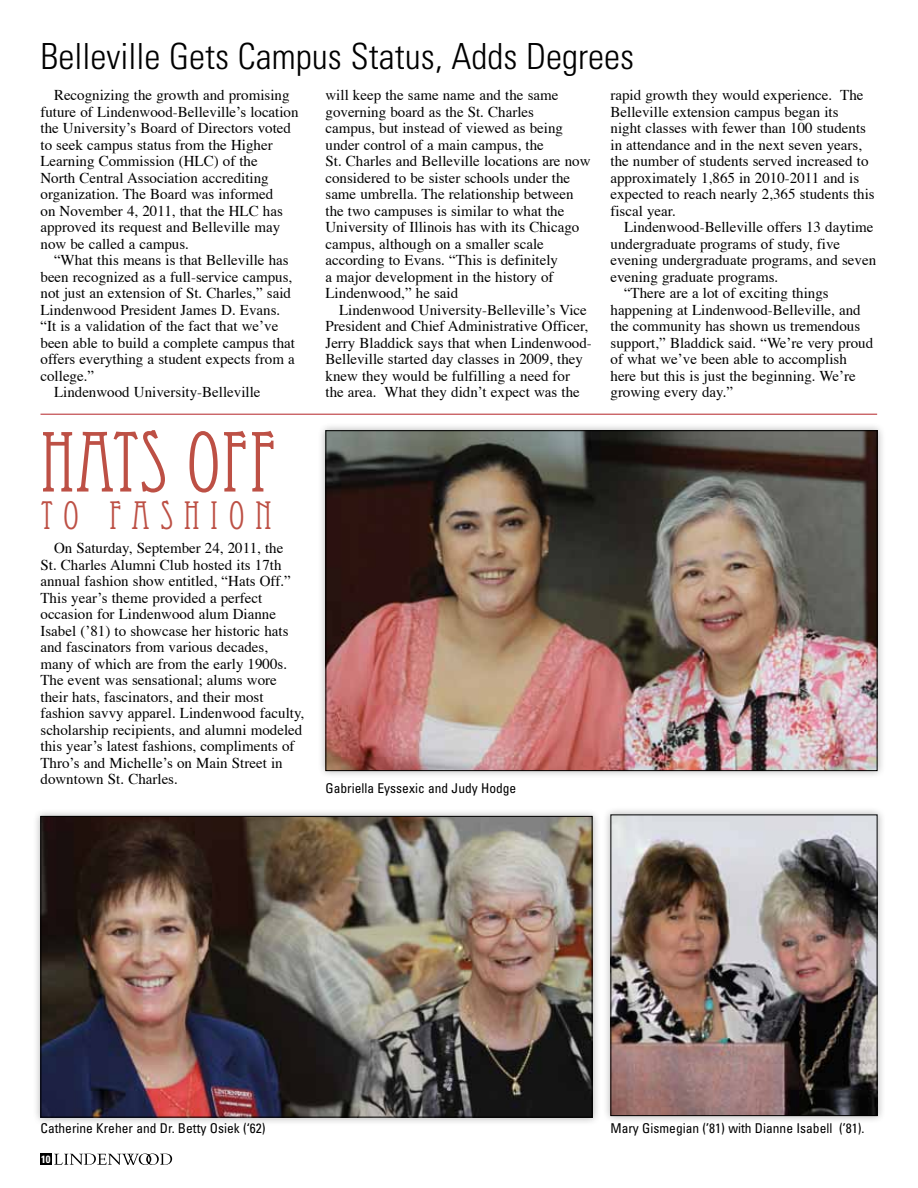
<style>
.page{position:relative;width:918px;height:1188px;background:#fff}
.page>*{position:absolute;margin:0;border:0;box-sizing:border-box;transform-origin:0 0}
.t1{font:84px "Eccentric Std";color:#bd5045}
.t2{font:39px "Eccentric Std";letter-spacing:.27em;color:#bd5045}
.t3{font:300 condensed 36px "Univers";color:#000}
.t4{font:15px/16.5px "Times";color:#000}
.t5{font:condensed 13.5px "Univers LT Std";color:#000}
.t6{font:700 condensed 10.5px "Univers";color:#fff}
</style>
<div class="page">
<svg style="left:54px;top:1154px;width:118px;height:11px"></svg>
<div style="left:40px;top:1154px;width:12px;height:11px;background:#000"></div>
<hr style="left:40px;top:414px;width:837px;height:1px;background:#b42428">
<div style="left:317px;top:422px;width:569px;height:357px;background:#000;opacity:.3"></div>
<img style="left:328px;top:432px;width:548px;height:337px">
<div style="left:32px;top:808px;width:569px;height:318px;background:#000;opacity:.3"></div>
<img style="left:42px;top:818px;width:548px;height:298px">
<div style="left:40px;top:816px;width:552px;height:302px;border:1px solid #000"></div>
<div style="left:602px;top:806px;width:284px;height:319px;background:#000;opacity:.3"></div>
<img style="left:612px;top:816px;width:264px;height:298px">
<div style="left:610px;top:814px;width:268px;height:302px;border:1px solid #000"></div>
<h3 class="t3" style="left:40px;top:34px;width:595px">Belleville Gets Campus Status, Adds Degrees</h3>
<p class="t4" style="left:40px;top:86px;width:260px;text-indent:14px">Recognizing the growth and promising future of Lindenwood-Belleville’s location the University’s Board of Directors voted to seek campus status from the Higher Learning Commission (HLC) of the<br>North Central Association accrediting organization. The Board was informed<br>on November 4, 2011, that the HLC has approved its request and Belleville may now be called a campus.</p>
<p class="t4" style="left:54px;top:251px;width:236px">“What this means is that Belleville has</p>
<p class="t4" style="left:40px;top:267px;width:253px">been recognized as a full-service campus,</p>
<p class="t4" style="left:40px;top:284px;width:252px">not just an extension of St. Charles,” said</p>
<p class="t4" style="left:40px;top:300px;width:241px">Lindenwood President James D. Evans.</p>
<p class="t4" style="left:40px;top:317px;width:239px">“It is a validation of the fact that we’ve</p>
<p class="t4" style="left:40px;top:333px;width:256px">been able to build a complete campus that</p>
<p class="t4" style="left:40px;top:350px;width:256px">offers everything a student expects from a</p>
<p class="t4" style="left:40px;top:366px;width:55px">college.”</p>
<p class="t4" style="left:54px;top:383px;width:208px">Lindenwood University-Belleville</p>
<h1 class="t1" style="left:40px;top:414px;width:238px">HATS OFF</h1>
<h2 class="t2" style="left:40px;top:493px;width:233px">TO FASHION</h2>
<p class="t4" style="left:40px;top:539px;width:265px;text-indent:14px">On Saturday, September 24, 2011, the<br>St. Charles Alumni Club hosted its 17th annual fashion show entitled, “Hats Off.” This year’s theme provided a perfect occasion for Lindenwood alum Dianne Isabel (’81) to showcase her historic hats and fascinators from various decades, many of which are from the early 1900s.<br>The event was sensational; alums wore their hats, fascinators, and their most fashion savvy apparel. Lindenwood faculty, scholarship recipients, and alumni modeled this year’s latest fashions, compliments of Thro’s and Michelle’s on Main Street in downtown St. Charles.</p>
<p class="t4" style="left:326px;top:86px;width:267px">will keep the same name and the same governing board as the St. Charles<br>campus, but instead of viewed as being under control of a main campus, the<br>St. Charles and Belleville locations are now considered to be sister schools under the same umbrella. The relationship between the two campuses is similar to what the University of Illinois has with its Chicago campus, although on a smaller scale according to Evans. “This is definitely<br>a major development in the history of Lindenwood,” he said</p>
<p class="t4" style="left:326px;top:300px;width:268px;text-indent:14px">Lindenwood University-Belleville’s Vice President and Chief Administrative Officer, Jerry Bladdick says that when Lindenwood-Belleville started day classes in 2009, they knew they would be fulfilling a need for the area. What they didn’t expect was the</p>
<p class="t4" style="left:610px;top:86px;width:266px">rapid growth they would experience. The Belleville extension campus began its<br>night classes with fewer than 100 students in attendance and in the next seven years, the number of students served increased to approximately 1,865 in 2010-2011 and is expected to reach nearly 2,365 students this fiscal year.</p>
<p class="t4" style="left:624px;top:218px;width:251px">Lindenwood-Belleville offers 13 daytime</p>
<p class="t4" style="left:610px;top:234px;width:231px">undergraduate programs of study, five</p>
<p class="t4" style="left:610px;top:251px;width:267px">evening undergraduate programs, and seven</p>
<p class="t4" style="left:610px;top:267px;width:169px">evening graduate programs.</p>
<p class="t4" style="left:624px;top:284px;width:206px">“There are a lot of exciting things</p>
<p class="t4" style="left:610px;top:300px;width:252px">happening at Lindenwood-Belleville, and</p>
<p class="t4" style="left:610px;top:317px;width:251px">the community has shown us tremendous</p>
<p class="t4" style="left:610px;top:333px;width:264px">support,” Bladdick said. “We’re very proud</p>
<p class="t4" style="left:610px;top:350px;width:238px">of what we’ve been able to accomplish</p>
<p class="t4" style="left:610px;top:366px;width:247px">here but this is just the beginning. We’re</p>
<p class="t4" style="left:610px;top:383px;width:124px">growing every day.”</p>
<p class="t5" style="left:326px;top:779px;width:192px">Gabriella Eyssexic and Judy Hodge</p>
<p class="t5" style="left:41px;top:1120px;width:227px">Catherine Kreher and Dr. Betty Osiek (‘62)</p>
<p class="t5" style="left:610px;top:1120px;width:255px">Mary Gismegian (’81) with Dianne Isabell (’81).</p>
<p class="t6" style="left:41px;top:1153px;width:11px">10</p>
</div>
